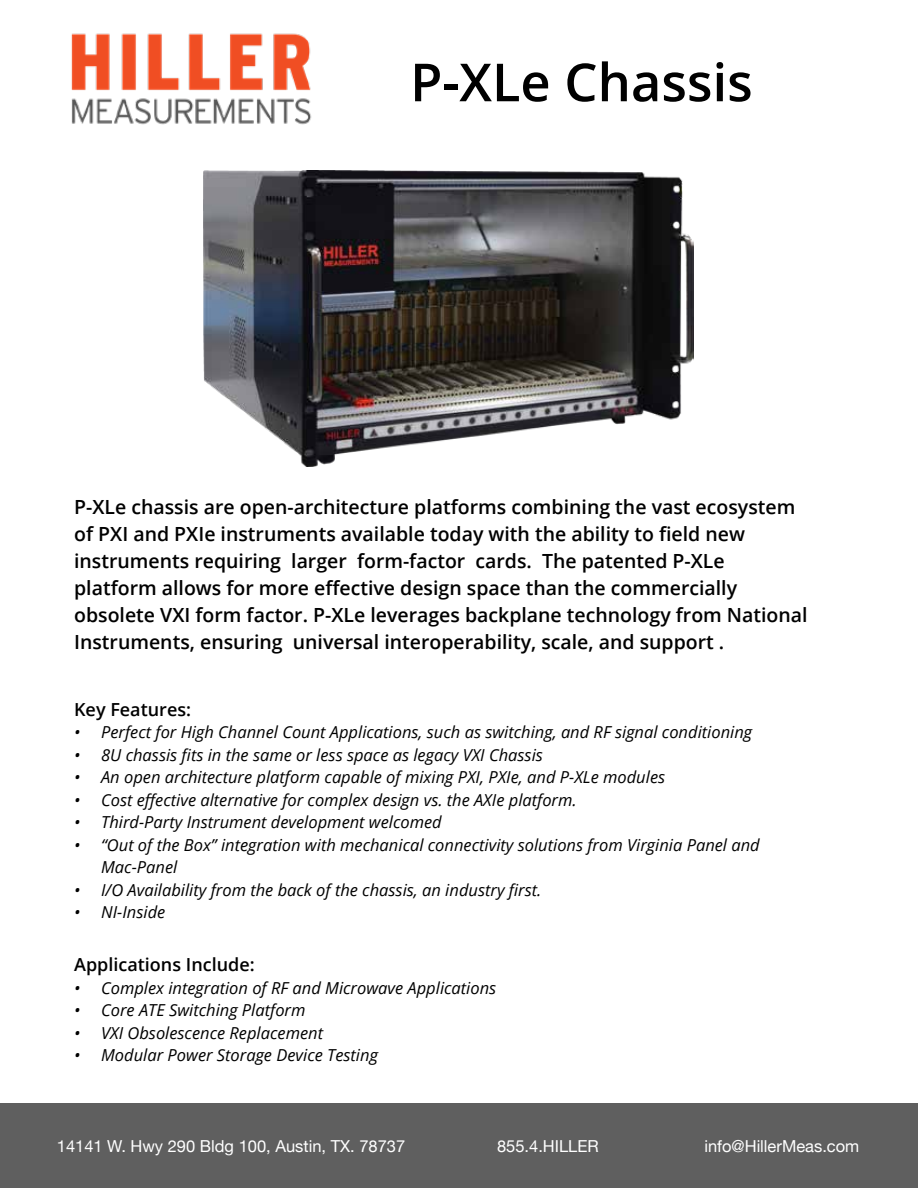
<style>
.page{position:relative;width:918px;height:1188px;background:#fff}
.page>*{position:absolute;margin:0;border:0;box-sizing:border-box;transform-origin:0 0}
.t1{font:600 52.5px "Open Sans";color:#000}
.t2{font:600 19.5px/27px "Open Sans";color:#000}
.t3{font:600 18px "Open Sans";color:#000}
.t4{font:italic 16.5px/22.5px "Open Sans";color:#000}
.t5{font:16.5px "Helvetica Neue";color:#fff}
</style>
<div class="page">
<div style="left:0;top:1104px;width:918px;height:84px;background:#5f5f5f"></div>
<img style="left:71px;top:33px;width:241px;height:92px">
<img style="left:204px;top:170px;width:489px;height:297px">
<h1 class="t1" style="left:410px;top:46px;width:344px">P-XLe Chassis</h1>
<p class="t2" style="left:74px;top:493px;width:735px">P-XLe chassis are open-architecture platforms combining the vast ecosystem of PXI and PXIe instruments available today with the ability to field new instruments requiring larger form-factor cards. The patented P-XLe platform allows for more effective design space than the commercially obsolete VXI form factor. P-XLe leverages backplane technology from National Instruments, ensuring universal interoperability, scale, and support .</p>
<p class="t3" style="left:74px;top:697px;width:118px">Key Features:</p>
<p class="t4" style="left:74px;top:721px;width:680px">• Perfect for High Channel Count Applications, such as switching, and RF signal conditioning</p>
<p class="t4" style="left:74px;top:743px;width:470px">• 8U chassis fits in the same or less space as legacy VXI Chassis</p>
<p class="t4" style="left:74px;top:766px;width:593px">• An open architecture platform capable of mixing PXI, PXIe, and P-XLe modules</p>
<p class="t4" style="left:74px;top:788px;width:504px">• Cost effective alternative for complex design vs. the AXIe platform.</p>
<p class="t4" style="left:74px;top:811px;width:369px">• Third-Party Instrument development welcomed</p>
<p class="t4" style="left:101px;top:833px;width:660px;text-indent:-27px">• “Out of the Box” integration with mechanical connectivity solutions from Virginia Panel and<br>Mac-Panel</p>
<p class="t4" style="left:74px;top:878px;width:469px">• I/O Availability from the back of the chassis, an industry first.</p>
<p class="t4" style="left:74px;top:901px;width:93px">• NI-Inside</p>
<p class="t3" style="left:74px;top:952px;width:182px">Applications Include:</p>
<p class="t4" style="left:74px;top:976px;width:424px">• Complex integration of RF and Microwave Applications</p>
<p class="t4" style="left:74px;top:999px;width:233px">• Core ATE Switching Platform</p>
<p class="t4" style="left:74px;top:1021px;width:250px">• VXI Obsolescence Replacement</p>
<p class="t4" style="left:74px;top:1044px;width:305px">• Modular Power Storage Device Testing</p>
<p class="t5" style="left:57px;top:1134px;width:350px">14141 W. Hwy 290 Bldg 100, Austin, TX. 78737</p>
<p class="t5" style="left:497px;top:1134px;width:103px">855.4.HILLER</p>
<p class="t5" style="left:704px;top:1134px;width:156px">info@HillerMeas.com</p>
</div>
